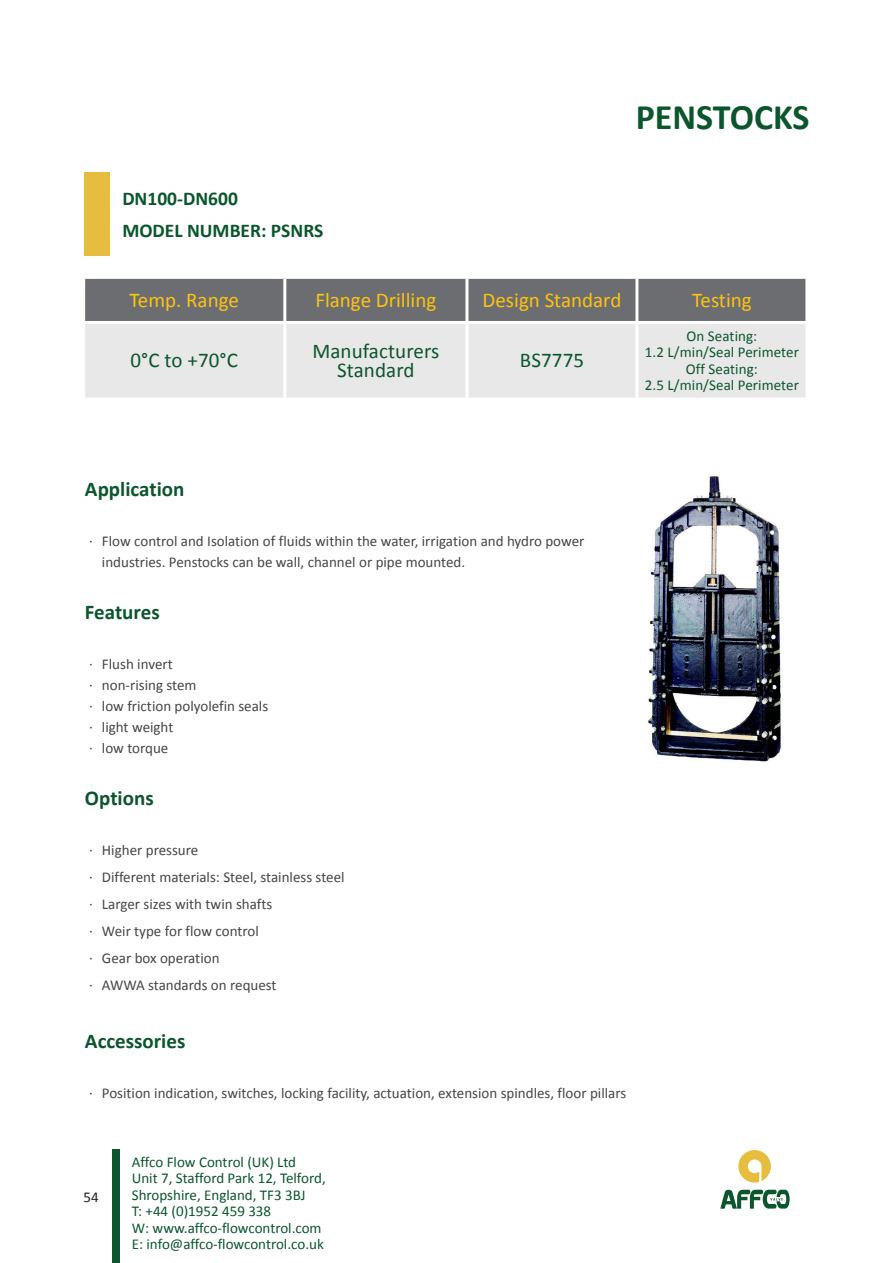
<style>
.page{position:relative;width:893px;height:1263px;background:#fff}
.page>*{position:absolute;margin:0;border:0;box-sizing:border-box;transform-origin:0 0}
.t1{font:700 36px "Calibri";color:#0c562e}
.正文小字{font:21px "Calibri";color:#fec210}
.绿色小标题{font:700 21px "Calibri";color:#0c562e}
.表格绿色大字体{font:21px/19.5px "Calibri";letter-spacing:.005em;color:#0c562e;text-align:center}
.副标题{font:700 19.5px "Calibri";color:#0c562e}
.t2{font:15px/21px "Calibri";color:#474646}
.表格绿色大字体-2{font:15px/16.5px "Calibri";color:#0c562e}
.t3{font:15px "Calibri";color:#231f20}
</style>
<div class="page">
<svg style="left:738px;top:1150px;width:33px;height:32px"></svg>
<svg style="left:720px;top:1189px;width:70px;height:20px"></svg>
<div style="left:113px;top:1149px;width:7px;height:114px;background:#0c562e"></div>
<div style="left:85px;top:172px;width:25px;height:84px;background:#e7bd40"></div>
<div style="left:85px;top:279px;width:720px;height:42px;background:#6c6d70"></div>
<div style="left:85px;top:324px;width:720px;height:74px;background:#e8e8e8"></div>
<hr style="left:283px;top:279px;width:3px;height:42px;background:#fff">
<hr style="left:635px;top:279px;width:3px;height:42px;background:#fff">
<hr style="left:283px;top:324px;width:3px;height:74px;background:#fff">
<hr style="left:635px;top:324px;width:3px;height:74px;background:#fff">
<hr style="left:465px;top:279px;width:3px;height:42px;background:#fff">
<hr style="left:465px;top:324px;width:3px;height:74px;background:#fff">
<img style="left:648px;top:475px;width:134px;height:287px">
<p class="副标题" style="left:122px;top:186px;width:117px">DN100-DN600</p>
<p class="副标题" style="left:122px;top:218px;width:202px">MODEL NUMBER: PSNRS</p>
<p class="t1" style="left:636px;top:94px;width:175px">PENSTOCKS</p>
<p class="正文小字" style="left:130px;top:286px;width:111px">Temp. Range</p>
<p class="正文小字" style="left:315px;top:286px;width:122px">Flange Drilling</p>
<p class="正文小字" style="left:483px;top:286px;width:140px">Design Standard</p>
<p class="正文小字" style="left:692px;top:286px;width:61px">Testing</p>
<p class="表格绿色大字体" style="left:130px;top:351px;width:109px">0°C to +70°C</p>
<p class="表格绿色大字体" style="left:312px;top:341px;width:128px">Manufacturers<br>Standard</p>
<p class="表格绿色大字体" style="left:520px;top:351px;width:66px">BS7775</p>
<p class="表格绿色大字体-2" style="left:687px;top:328px;width:72px">On Seating:</p>
<p class="表格绿色大字体-2" style="left:645px;top:344px;width:156px">1.2 L/min/Seal Perimeter</p>
<p class="表格绿色大字体-2" style="left:686px;top:361px;width:73px">Off Seating:</p>
<p class="表格绿色大字体-2" style="left:645px;top:377px;width:156px">2.5 L/min/Seal Perimeter</p>
<p class="绿色小标题" style="left:85px;top:476px;width:101px">Application</p>
<p class="t2" style="left:102px;top:530px;width:484px;text-indent:-13px">· Flow control and Isolation of fluids within the water, irrigation and hydro power industries. Penstocks can be wall, channel or pipe mounted.</p>
<p class="绿色小标题" style="left:85px;top:599px;width:76px">Features</p>
<p class="t2" style="left:89px;top:653px;width:85px">· Flush invert</p>
<p class="t2" style="left:89px;top:674px;width:109px">· non-rising stem</p>
<p class="t2" style="left:89px;top:695px;width:181px">· low friction polyolefin seals</p>
<p class="t2" style="left:89px;top:716px;width:86px">· light weight</p>
<p class="t2" style="left:89px;top:737px;width:81px">· low torque</p>
<p class="绿色小标题" style="left:85px;top:785px;width:70px">Options</p>
<p class="t2" style="left:89px;top:839px;width:111px">· Higher pressure</p>
<p class="t2" style="left:89px;top:866px;width:257px">· Different materials: Steel, stainless steel</p>
<p class="t2" style="left:89px;top:893px;width:185px">· Larger sizes with twin shafts</p>
<p class="t2" style="left:89px;top:920px;width:171px">· Weir type for flow control</p>
<p class="t2" style="left:89px;top:947px;width:132px">· Gear box operation</p>
<p class="t2" style="left:89px;top:974px;width:189px">· AWWA standards on request</p>
<p class="绿色小标题" style="left:85px;top:1028px;width:102px">Accessories</p>
<p class="t2" style="left:89px;top:1082px;width:539px">· Position indication, switches, locking facility, actuation, extension spindles, floor pillars</p>
<p class="t3" style="left:83px;top:1188px;width:17px">54</p>
<p class="表格绿色大字体-2" style="left:132px;top:1153px;width:195px">Affco Flow Control (UK) Ltd<br>Unit 7, Stafford Park 12, Telford,<br>Shropshire, England, TF3 3BJ<br>T: +44 (0)1952 459 338<br>W: www.affco-flowcontrol.com<br>E: info@affco-flowcontrol.co.uk</p>
</div>
